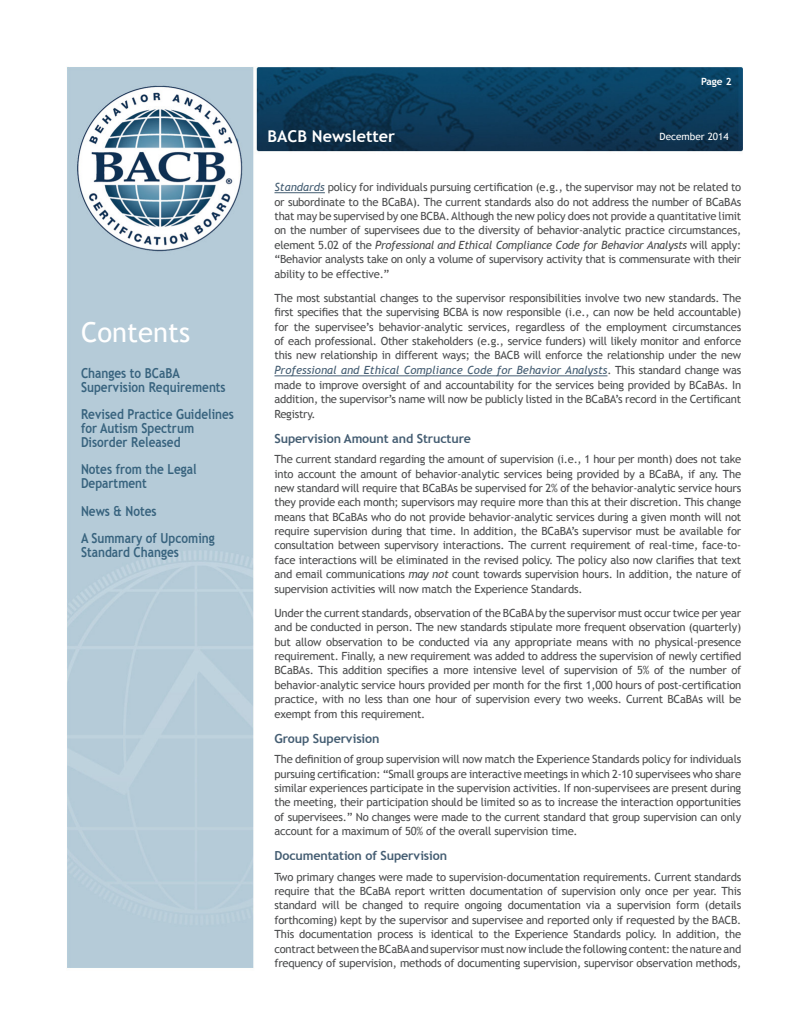
<style>
.page{position:relative;width:810px;height:1035px;background:#fff}
.page>*{position:absolute;margin:0;border:0;box-sizing:border-box;transform-origin:0 0}
.t1{font:27.5px "Trebuchet MS";color:#fff}
.t2{font:700 16.25px "Trebuchet MS";color:#fff}
.t3{font:700 13.75px/13.8px "Trebuchet MS";color:#38637e;scale:.86 1}
.HEADING{font:700 12.5px "Trebuchet MS";letter-spacing:-.01em;color:#445d72}
.t4{font:11.25px/14.4px "Trebuchet MS";letter-spacing:-.02em;color:#4b4c4d;text-align:justify}
.t5{font:10px "Trebuchet MS";color:#fff}
.t6{font:700 10px "Trebuchet MS";color:#fff}
.s1{font-style:italic;color:#445d72}
.s2{font-style:italic}
</style>
<div class="page">
<img style="left:67px;top:67px;width:676px;height:901px">
<hr style="left:275px;top:192px;width:50px;height:1px;background:#445d72">
<hr style="left:275px;top:376px;width:332px;height:1px;background:#445d72">
<p class="t1" style="left:81px;top:316px;width:111px">Contents</p>
<p class="t3" style="left:81px;top:366px;width:170px">Changes to BCaBA<br>Supervision Requirements</p>
<p class="t3" style="left:81px;top:408px;width:179px">Revised Practice Guidelines for Autism Spectrum<br>Disorder Released</p>
<p class="t3" style="left:81px;top:463px;width:136px">Notes from the Legal<br>Department</p>
<p class="t3" style="left:81px;top:504px;width:89px">News &amp; Notes</p>
<p class="t3" style="left:81px;top:531px;width:157px">A Summary of Upcoming<br>Standard Changes</p>
<p class="t6" style="left:701px;top:75px;width:32px">Page 2</p>
<h2 class="t2" style="left:268px;top:126px;width:129px">BACB Newsletter</h2>
<p class="t5" style="left:660px;top:130px;width:71px">December 2014</p>
<p class="t4" style="left:275px;top:180px;width:468px"><span class="s1">Standards</span> policy for individuals pursuing certification (e.g., the supervisor may not be related to or subordinate to the BCaBA). The current standards also do not address the number of BCaBAs that may be supervised by one BCBA. Although the new policy does not provide a quantitative limit on the number of supervisees due to the diversity of behavior-analytic practice circumstances, element 5.02 of the <span class="s2">Professional and Ethical Compliance Code for Behavior Analysts</span> will apply: “Behavior analysts take on only a volume of supervisory activity that is commensurate with their ability to be effective.”</p>
<p class="t4" style="left:275px;top:291px;width:468px">The most substantial changes to the supervisor responsibilities involve two new standards. The first specifies that the supervising BCBA is now responsible (i.e., can now be held accountable) for the supervisee’s behavior-analytic services, regardless of the employment circumstances of each professional. Other stakeholders (e.g., service funders) will likely monitor and enforce this new relationship in different ways; the BACB will enforce the relationship under the new <span class="s1">Professional and Ethical Compliance Code for Behavior Analysts</span>. This standard change was made to improve oversight of and accountability for the services being provided by BCaBAs. In addition, the supervisor’s name will now be publicly listed in the BCaBA’s record in the Certificant Registry.</p>
<p class="HEADING" style="left:275px;top:430px;width:198px">Supervision Amount and Structure</p>
<p class="t4" style="left:275px;top:452px;width:468px">The current standard regarding the amount of supervision (i.e., 1 hour per month) does not take into account the amount of behavior-analytic services being provided by a BCaBA, if any. The new standard will require that BCaBAs be supervised for 2% of the behavior-analytic service hours they provide each month; supervisors may require more than this at their discretion. This change means that BCaBAs who do not provide behavior-analytic services during a given month will not require supervision during that time. In addition, the BCaBA’s supervisor must be available for consultation between supervisory interactions. The current requirement of real-time, face-to&shy;face interactions will be eliminated in the revised policy. The policy also now clarifies that text and email communications <span class="s2">may not</span> count towards supervision hours. In addition, the nature of supervision activities will now match the Experience Standards.</p>
<p class="t4" style="left:275px;top:606px;width:468px">Under the current standards, observation of the BCaBA by the supervisor must occur twice per year and be conducted in person. The new standards stipulate more frequent observation (quarterly) but allow observation to be conducted via any appropriate means with no physical-presence requirement. Finally, a new requirement was added to address the supervision of newly certified BCaBAs. This addition specifies a more intensive level of supervision of 5% of the number of behavior-analytic service hours provided per month for the first 1,000 hours of post-certification practice, with no less than one hour of supervision every two weeks. Current BCaBAs will be exempt from this requirement.</p>
<p class="HEADING" style="left:275px;top:730px;width:107px">Group Supervision</p>
<p class="t4" style="left:275px;top:752px;width:468px">The definition of group supervision will now match the Experience Standards policy for individuals pursuing certification: “Small groups are interactive meetings in which 2-10 supervisees who share similar experiences participate in the supervision activities. If non-supervisees are present during the meeting, their participation should be limited so as to increase the interaction opportunities of supervisees.” No changes were made to the current standard that group supervision can only account for a maximum of 50% of the overall supervision time.</p>
<p class="HEADING" style="left:275px;top:848px;width:174px">Documentation of Supervision</p>
<p class="t4" style="left:275px;top:870px;width:468px">Two primary changes were made to supervision-documentation requirements. Current standards require that the BCaBA report written documentation of supervision only once per year. This standard will be changed to require ongoing documentation via a supervision form (details forthcoming) kept by the supervisor and supervisee and reported only if requested by the BACB.<br>This documentation process is identical to the Experience Standards policy. In addition, the contract between the BCaBA and supervisor must now include the following content: the nature and frequency of supervision, methods of documenting supervision, supervisor observation methods,</p>
</div>
